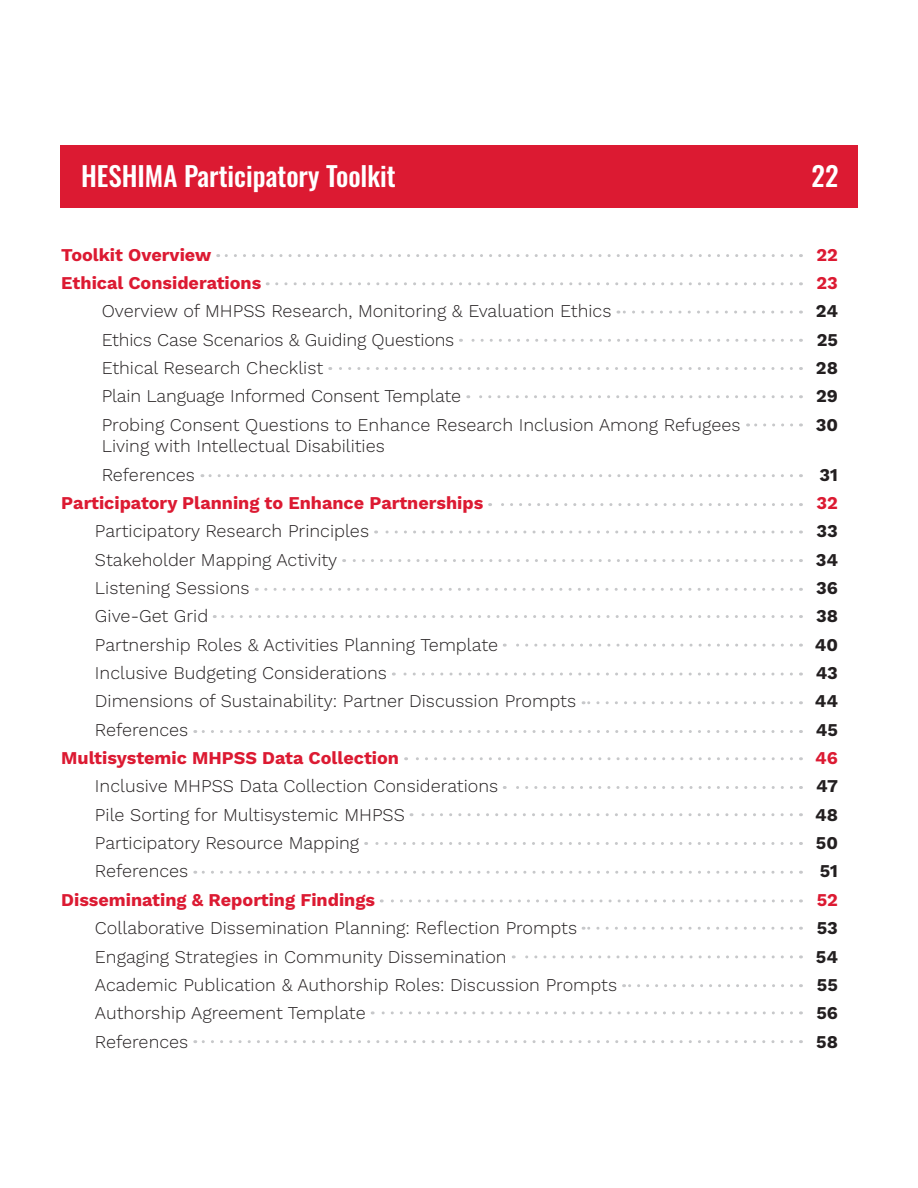
<style>
.page{position:relative;width:918px;height:1188px;background:#fff}
.page>*{position:absolute;margin:0;border:0;box-sizing:border-box;transform-origin:0 0}
.BC{font:500 27px "Oswald";color:#fff}
.BC-2{font:300 18px/21.6px "Work Sans";color:#231f20}
.BC-3{font:700 18px "Work Sans";color:#dc1a32}
.BC-4{font:700 18px "Work Sans";color:#231f20}
</style>
<div class="page">
<div style="left:61px;top:145px;width:797px;height:62px;background:#dc1a32"></div>
<svg style="left:195px;top:1040px;width:596px;height:3px"></svg>
<svg style="left:372px;top:1011px;width:420px;height:3px"></svg>
<svg style="left:624px;top:984px;width:168px;height:3px"></svg>
<svg style="left:513px;top:955px;width:279px;height:3px"></svg>
<svg style="left:583px;top:927px;width:208px;height:3px"></svg>
<svg style="left:381px;top:899px;width:411px;height:3px"></svg>
<svg style="left:195px;top:871px;width:596px;height:3px"></svg>
<svg style="left:366px;top:842px;width:425px;height:3px"></svg>
<svg style="left:411px;top:813px;width:380px;height:3px"></svg>
<svg style="left:504px;top:786px;width:288px;height:3px"></svg>
<svg style="left:406px;top:757px;width:386px;height:3px"></svg>
<svg style="left:195px;top:730px;width:596px;height:3px"></svg>
<svg style="left:583px;top:701px;width:208px;height:3px"></svg>
<svg style="left:393px;top:673px;width:398px;height:3px"></svg>
<svg style="left:504px;top:644px;width:288px;height:3px"></svg>
<svg style="left:214px;top:615px;width:577px;height:3px"></svg>
<svg style="left:256px;top:588px;width:535px;height:3px"></svg>
<svg style="left:344px;top:559px;width:448px;height:3px"></svg>
<svg style="left:376px;top:531px;width:415px;height:3px"></svg>
<svg style="left:490px;top:503px;width:302px;height:3px"></svg>
<svg style="left:202px;top:474px;width:590px;height:3px"></svg>
<svg style="left:748px;top:423px;width:44px;height:3px"></svg>
<svg style="left:468px;top:395px;width:323px;height:3px"></svg>
<svg style="left:330px;top:367px;width:461px;height:3px"></svg>
<svg style="left:461px;top:339px;width:331px;height:3px"></svg>
<svg style="left:618px;top:311px;width:173px;height:3px"></svg>
<svg style="left:267px;top:282px;width:524px;height:3px"></svg>
<svg style="left:218px;top:254px;width:574px;height:3px"></svg>
<p class="BC" style="left:81px;top:162px;width:316px">HESHIMA Participatory Toolkit</p>
<p class="BC" style="left:812px;top:162px;width:28px">22</p>
<p class="BC-3" style="left:61px;top:241px;width:152px">Toolkit Overview</p>
<p class="BC-3" style="left:61px;top:269px;width:202px">Ethical Considerations</p>
<p class="BC-2" style="left:102px;top:300px;width:511px">Overview of MHPSS Research, Monitoring &amp; Evaluation Ethics</p>
<p class="BC-2" style="left:102px;top:328px;width:354px">Ethics Case Scenarios &amp; Guiding Questions</p>
<p class="BC-2" style="left:102px;top:356px;width:223px">Ethical Research Checklist</p>
<p class="BC-2" style="left:102px;top:385px;width:361px">Plain Language Informed Consent Template</p>
<p class="BC-2" style="left:102px;top:413px;width:640px">Probing Consent Questions to Enhance Research Inclusion Among Refugees<br>Living with Intellectual Disabilities</p>
<p class="BC-2" style="left:102px;top:463px;width:95px">References</p>
<p class="BC-3" style="left:61px;top:489px;width:424px">Participatory Planning to Enhance Partnerships</p>
<p class="BC-2" style="left:95px;top:520px;width:276px">Participatory Research Principles</p>
<p class="BC-2" style="left:95px;top:548px;width:244px">Stakeholder Mapping Activity</p>
<p class="BC-2" style="left:95px;top:576px;width:156px">Listening Sessions</p>
<p class="BC-2" style="left:95px;top:605px;width:115px">Give-Get Grid</p>
<p class="BC-2" style="left:95px;top:633px;width:405px">Partnership Roles &amp; Activities Planning Template</p>
<p class="BC-2" style="left:95px;top:662px;width:293px">Inclusive Budgeting Considerations</p>
<p class="BC-2" style="left:95px;top:690px;width:483px">Dimensions of Sustainability: Partner Discussion Prompts</p>
<p class="BC-2" style="left:95px;top:718px;width:95px">References</p>
<p class="BC-3" style="left:61px;top:744px;width:339px">Multisystemic MHPSS Data Collection</p>
<p class="BC-2" style="left:95px;top:775px;width:405px">Inclusive MHPSS Data Collection Considerations</p>
<p class="BC-2" style="left:95px;top:803px;width:311px">Pile Sorting for Multisystemic MHPSS</p>
<p class="BC-2" style="left:95px;top:832px;width:266px">Participatory Resource Mapping</p>
<p class="BC-2" style="left:95px;top:860px;width:95px">References</p>
<p class="BC-3" style="left:61px;top:886px;width:315px">Disseminating &amp; Reporting Findings</p>
<p class="BC-2" style="left:95px;top:917px;width:484px">Collaborative Dissemination Planning: Reflection Prompts</p>
<p class="BC-2" style="left:95px;top:945px;width:413px">Engaging Strategies in Community Dissemination</p>
<p class="BC-2" style="left:95px;top:973px;width:524px">Academic Publication &amp; Authorship Roles: Discussion Prompts</p>
<p class="BC-2" style="left:95px;top:1002px;width:272px">Authorship Agreement Template</p>
<p class="BC-2" style="left:95px;top:1030px;width:95px">References</p>
<p class="BC-3" style="left:816px;top:241px;width:23px">22</p>
<p class="BC-3" style="left:817px;top:269px;width:23px">23</p>
<p class="BC-4" style="left:816px;top:297px;width:24px">24</p>
<p class="BC-4" style="left:817px;top:326px;width:23px">25</p>
<p class="BC-4" style="left:816px;top:354px;width:24px">28</p>
<p class="BC-4" style="left:816px;top:383px;width:23px">29</p>
<p class="BC-4" style="left:816px;top:411px;width:24px">30</p>
<p class="BC-4" style="left:820px;top:461px;width:20px">31</p>
<p class="BC-3" style="left:816px;top:489px;width:23px">32</p>
<p class="BC-4" style="left:817px;top:518px;width:23px">33</p>
<p class="BC-4" style="left:816px;top:546px;width:24px">34</p>
<p class="BC-4" style="left:816px;top:574px;width:23px">36</p>
<p class="BC-4" style="left:816px;top:603px;width:23px">38</p>
<p class="BC-4" style="left:815px;top:631px;width:25px">40</p>
<p class="BC-4" style="left:816px;top:659px;width:24px">43</p>
<p class="BC-4" style="left:815px;top:688px;width:25px">44</p>
<p class="BC-4" style="left:816px;top:716px;width:24px">45</p>
<p class="BC-3" style="left:815px;top:744px;width:24px">46</p>
<p class="BC-4" style="left:816px;top:773px;width:23px">47</p>
<p class="BC-4" style="left:815px;top:801px;width:24px">48</p>
<p class="BC-4" style="left:816px;top:829px;width:24px">50</p>
<p class="BC-4" style="left:820px;top:858px;width:20px">51</p>
<p class="BC-3" style="left:817px;top:886px;width:23px">52</p>
<p class="BC-4" style="left:817px;top:914px;width:23px">53</p>
<p class="BC-4" style="left:816px;top:943px;width:24px">54</p>
<p class="BC-4" style="left:817px;top:971px;width:22px">55</p>
<p class="BC-4" style="left:816px;top:999px;width:23px">56</p>
<p class="BC-4" style="left:816px;top:1028px;width:23px">58</p>
</div>
